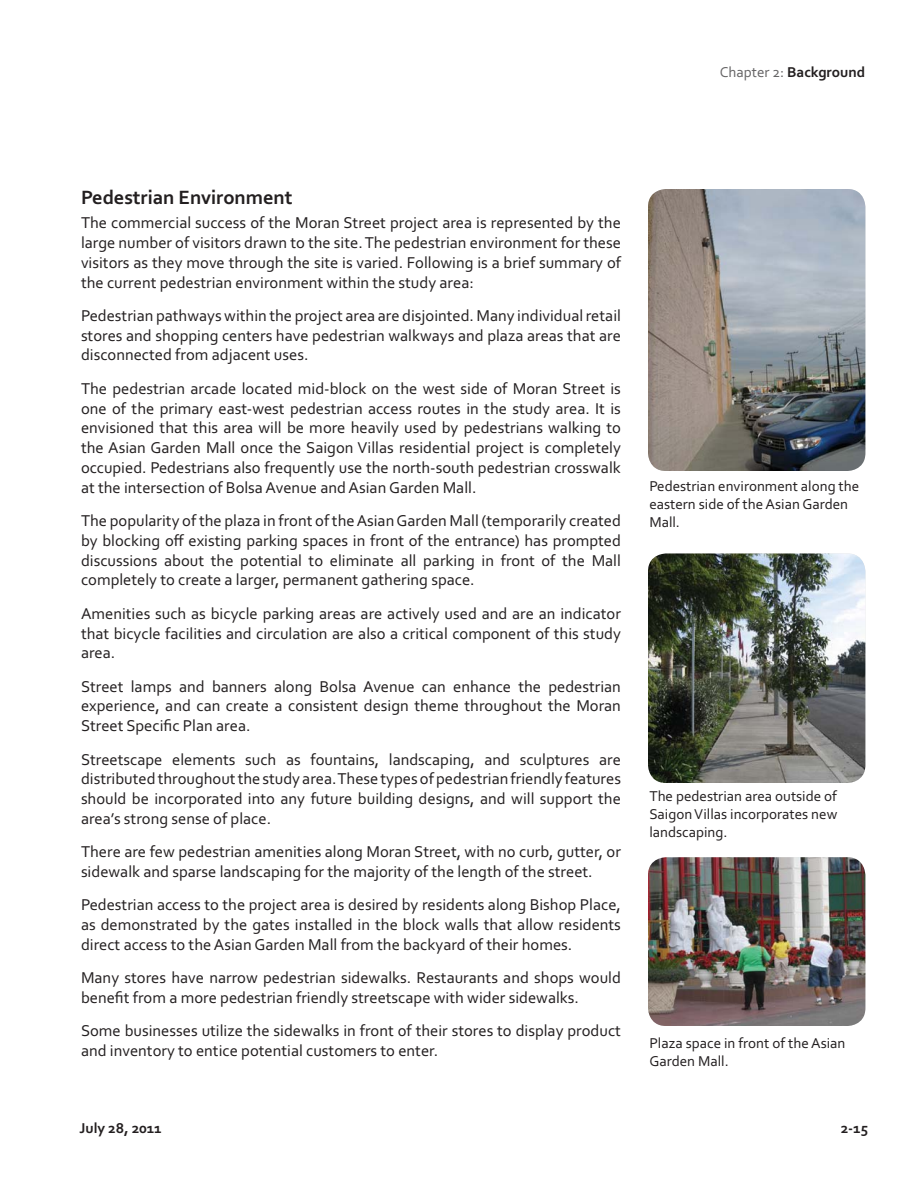
<style>
.page{position:relative;width:918px;height:1188px;background:#fff}
.page>*{position:absolute;margin:0;border:0;box-sizing:border-box;transform-origin:0 0}
.t1{font:700 20.25px "Corbel";color:#231f20}
.t2{font:16.5px/19.8px "Corbel";color:#231f20;text-align:justify}
.t3{font:15px/18px "Corbel";color:#231f20}
.t4{font:700 15px "Corbel";color:#231f20}
.s1{font-weight:400;color:#656465}
</style>
<div class="page">
<img style="left:648px;top:189px;width:217px;height:282px;border-radius:18px">
<img style="left:648px;top:554px;width:217px;height:229px;border-radius:18px">
<img style="left:648px;top:858px;width:217px;height:168px;border-radius:18px">
<p class="t4" style="left:720px;top:67px;width:147px"><span class="s1">Chapter 2:</span> Background</p>
<p class="t1" style="left:81px;top:190px;width:213px">Pedestrian Environment</p>
<p class="t2" style="left:81px;top:214px;width:542px">The commercial success of the Moran Street project area is represented by the large number of visitors drawn to the site. The pedestrian environment for these visitors as they move through the site is varied. Following is a brief summary of the current pedestrian environment within the study area:</p>
<p class="t2" style="left:81px;top:307px;width:542px">Pedestrian pathways within the project area are disjointed. Many individual retail stores and shopping centers have pedestrian walkways and plaza areas that are disconnected from adjacent uses.</p>
<p class="t2" style="left:81px;top:380px;width:542px">The pedestrian arcade located mid-block on the west side of Moran Street is one of the primary east-west pedestrian access routes in the study area. It is envisioned that this area will be more heavily used by pedestrians walking to the Asian Garden Mall once the Saigon Villas residential project is completely occupied. Pedestrians also frequently use the north-south pedestrian crosswalk at the intersection of Bolsa Avenue and Asian Garden Mall.</p>
<p class="t2" style="left:81px;top:512px;width:542px">The popularity of the plaza in front of the Asian Garden Mall (temporarily created by blocking off existing parking spaces in front of the entrance) has prompted discussions about the potential to eliminate all parking in front of the Mall completely to create a larger, permanent gathering space.</p>
<p class="t2" style="left:81px;top:605px;width:541px">Amenities such as bicycle parking areas are actively used and are an indicator that bicycle facilities and circulation are also a critical component of this study area.</p>
<p class="t2" style="left:81px;top:678px;width:542px">Street lamps and banners along Bolsa Avenue can enhance the pedestrian experience, and can create a consistent design theme throughout the Moran Street Specific Plan area.</p>
<p class="t2" style="left:81px;top:751px;width:542px">Streetscape elements such as fountains, landscaping, and sculptures are distributed throughout the study area. These types of pedestrian friendly features should be incorporated into any future building designs, and will support the area’s strong sense of place.</p>
<p class="t2" style="left:81px;top:844px;width:541px">There are few pedestrian amenities along Moran Street, with no curb, gutter, or sidewalk and sparse landscaping for the majority of the length of the street.</p>
<p class="t2" style="left:81px;top:897px;width:541px">Pedestrian access to the project area is desired by residents along Bishop Place, as demonstrated by the gates installed in the block walls that allow residents direct access to the Asian Garden Mall from the backyard of their homes.</p>
<p class="t2" style="left:81px;top:970px;width:541px">Many stores have narrow pedestrian sidewalks. Restaurants and shops would benefit from a more pedestrian friendly streetscape with wider sidewalks.</p>
<p class="t2" style="left:81px;top:1023px;width:541px">Some businesses utilize the sidewalks in front of their stores to display product and inventory to entice potential customers to enter.</p>
<p class="t3" style="left:649px;top:478px;width:211px">Pedestrian environment along the eastern side of the Asian Garden<br>Mall.</p>
<p class="t3" style="left:649px;top:789px;width:190px;text-align:justify">The pedestrian area outside of Saigon Villas incorporates new landscaping.</p>
<p class="t3" style="left:649px;top:1035px;width:198px">Plaza space in front of the Asian<br>Garden Mall.</p>
<p class="t4" style="left:80px;top:1122px;width:84px">July 28, 2011</p>
<p class="t4" style="left:841px;top:1122px;width:29px">2-15</p>
</div>
